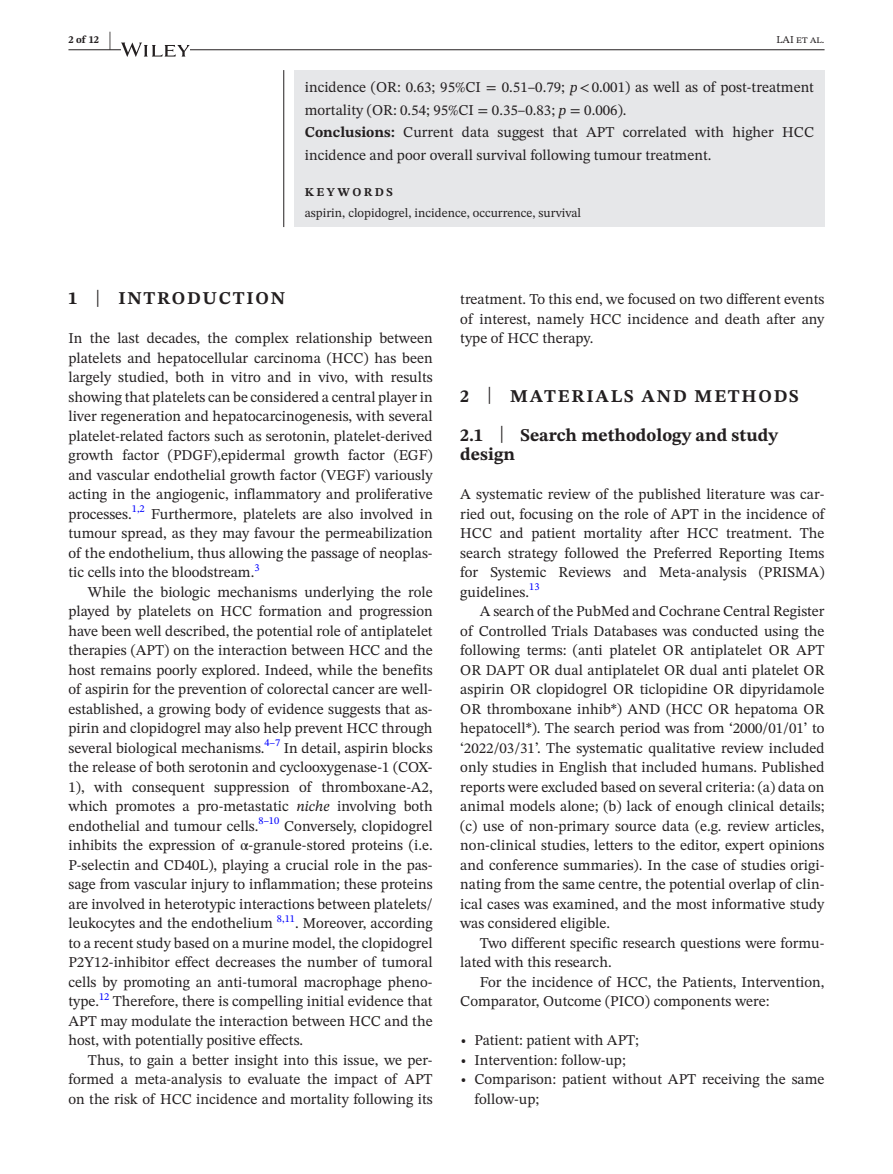
<style>
.page{position:relative;width:893px;height:1174px;background:#fff}
.page>*{position:absolute;margin:0;border:0;box-sizing:border-box;transform-origin:0 0}
.t1{font:700 18px/39px "STIX Two Text";color:#231f20}
.t2{font:700 18px "STIX Two Text";letter-spacing:.1em;color:#231f20}
.t3{font:700 18px "STIX Two Text";letter-spacing:.04em;color:#231f20}
.t4{font:15px/19.5px "STIX Two Text";color:#231f20;text-align:justify}
.t5{font:12.75px "STIX Two Text";color:#231f20}
.t6{font:700 12px "STIX Two Text";letter-spacing:.2em;color:#231f20}
.t7{font:10.5px "STIX Two Text";color:#00f}
.t8{font:10.5px "STIX Two Text";color:#231f20}
.t9{font:700 10.5px "STIX Two Text";color:#231f20}
.s1{font-size:21px}
.s2{font-family:"STIX"}
.s3{font-style:italic}
.s4{font-weight:700}
.s5{font-weight:400;font-size:23.7px}
</style>
<div class="page">
<hr style="left:68px;top:49px;width:756px;height:1px;background:#231f20">
<svg style="left:121px;top:43px;width:69px;height:14px"></svg>
<div style="left:294px;top:70px;width:530px;height:157px;background:#e6e7e9"></div>
<hr style="left:283px;top:70px;width:1px;height:157px;background:#231f20">
<p class="t9" style="left:68px;top:32px;width:44px">2 of 12 <span class="s1">|</span></p>
<p class="t8" style="left:776px;top:32px;width:50px">LAI et al.</p>
<p class="t4" style="left:305px;top:76px;width:511px;line-height:22.5px;text-align:left">incidence (OR: 0.63; 95%CI <span class="s2">=</span> 0.51–0.79; <span class="s3">p</span><span class="s2">&lt;</span>0.001) as well as of post-treatment mortality (OR: 0.54; 95%CI <span class="s2">=</span> 0.35–0.83; <span class="s3">p</span> <span class="s2">=</span> 0.006).<br><span class="s4">Conclusions:</span> Current data suggest that APT correlated with higher HCC incidence and poor overall survival following tumour treatment.</p>
<p class="t6" style="left:305px;top:183px;width:90px">KEYWORDS</p>
<p class="t5" style="left:305px;top:203px;width:278px">aspirin, clopidogrel, incidence, occurrence, survival</p>
<p class="t2" style="left:68px;top:285px;width:218px">1 <span class="s5">|</span> INTRODUCTION</p>
<p class="t4" style="left:68px;top:328px;width:366px">In the last decades, the complex relationship between platelets and hepatocellular carcinoma (HCC) has been largely studied, both in vitro and in vivo, with results showing that platelets can be considered a central player in liver regeneration and hepatocarcinogenesis, with several platelet-related factors such as serotonin, platelet-derived growth factor (PDGF),epidermal growth factor (EGF) and vascular endothelial growth factor (VEGF) variously acting in the angiogenic, inflammatory and proliferative processes.</p>
<p class="t7" style="left:132px;top:501px;width:14px">1,2</p>
<p class="t4" style="left:68px;top:504px;width:366px;text-indent:83px">Furthermore, platelets are also involved in tumour spread, as they may favour the permeabilization of the endothelium, thus allowing the passage of neoplas&shy;tic cells into the bloodstream.</p>
<p class="t7" style="left:254px;top:559px;width:7px">3</p>
<p class="t4" style="left:68px;top:582px;width:366px;text-indent:20px">While the biologic mechanisms underlying the role played by platelets on HCC formation and progression have been well described, the potential role of antiplatelet therapies (APT) on the interaction between HCC and the host remains poorly explored. Indeed, while the benefits of aspirin for the prevention of colorectal cancer are well&shy;established, a growing body of evidence suggests that as&shy;pirin and clopidogrel may also help prevent HCC through several biological mechanisms.</p>
<p class="t7" style="left:265px;top:735px;width:17px">4–7</p>
<p class="t4" style="left:68px;top:738px;width:366px;text-indent:215px">In detail, aspirin blocks the release of both serotonin and cyclooxygenase-1 (COX-1), with consequent suppression of thromboxane-A2, which promotes a pro-metastatic <span class="s3">niche</span> involving both endothelial and tumour cells.</p>
<p class="t7" style="left:258px;top:813px;width:22px">8–10</p>
<p class="t4" style="left:68px;top:816px;width:366px;text-indent:216px">Conversely, clopidogrel inhibits the expression of <span class="s2">α</span>-granule-stored proteins (i.e.<br>P-selectin and CD40L), playing a crucial role in the pas&shy;sage from vascular injury to inflammation; these proteins are involved in heterotypic interactions between platelets/ leukocytes and the endothelium</p>
<p class="t7" style="left:277px;top:910px;width:20px">8,11</p>
<p class="t4" style="left:68px;top:913px;width:366px;text-indent:227px">. Moreover, according to a recent study based on a murine model, the clopidogrel P2Y12-inhibitor effect decreases the number of tumoral cells by promoting an anti-tumoral macrophage pheno&shy;type.</p>
<p class="t7" style="left:99px;top:988px;width:12px">12</p>
<p class="t4" style="left:68px;top:991px;width:366px;text-indent:44px">Therefore, there is compelling initial evidence that APT may modulate the interaction between HCC and the host, with potentially positive effects.</p>
<p class="t4" style="left:68px;top:1050px;width:366px;text-indent:20px">Thus, to gain a better insight into this issue, we per&shy;formed a meta-analysis to evaluate the impact of APT on the risk of HCC incidence and mortality following its</p>
<p class="t4" style="left:460px;top:289px;width:366px">treatment. To this end, we focused on two different events of interest, namely HCC incidence and death after any type of HCC therapy.</p>
<p class="t1" style="left:460px;top:377px;width:340px">2 <span class="s5">|</span> MATERIALS AND METHODS<br>2.1 <span class="s5">|</span> Search methodology and study</p>
<p class="t3" style="left:460px;top:441px;width:56px">design</p>
<p class="t4" style="left:460px;top:484px;width:366px">A systematic review of the published literature was car&shy;ried out, focusing on the role of APT in the incidence of HCC and patient mortality after HCC treatment. The search strategy followed the Preferred Reporting Items for Systemic Reviews and Meta-analysis (PRISMA) guidelines.</p>
<p class="t7" style="left:529px;top:579px;width:12px">13</p>
<p class="t4" style="left:460px;top:601px;width:366px;text-indent:20px">A search of the PubMed and Cochrane Central Register of Controlled Trials Databases was conducted using the following terms: (anti platelet OR antiplatelet OR APT OR DAPT OR dual antiplatelet OR dual anti platelet OR aspirin OR clopidogrel OR ticlopidine OR dipyridamole OR thromboxane inhib*) AND (HCC OR hepatoma OR hepatocell*). The search period was from ‘2000/01/01’ to ‘2022/03/31’. The systematic qualitative review included only studies in English that included humans. Published reports were excluded based on several criteria: (a) data on animal models alone; (b) lack of enough clinical details; (c) use of non-primary source data (e.g. review articles, non-clinical studies, letters to the editor, expert opinions and conference summaries). In the case of studies origi&shy;nating from the same centre, the potential overlap of clin&shy;ical cases was examined, and the most informative study was considered eligible.</p>
<p class="t4" style="left:460px;top:933px;width:366px;text-indent:20px">Two different specific research questions were formu&shy;lated with this research.</p>
<p class="t4" style="left:460px;top:972px;width:366px;text-indent:20px">For the incidence of HCC, the Patients, Intervention,<br>Comparator, Outcome (PICO) components were:</p>
<p class="t4" style="left:460px;top:1030px;width:180px">• Patient: patient with APT;</p>
<p class="t4" style="left:460px;top:1050px;width:167px">• Intervention: follow-up;</p>
<p class="t4" style="left:475px;top:1069px;width:351px;text-indent:-14px">• Comparison: patient without APT receiving the same follow-up;</p>
</div>
